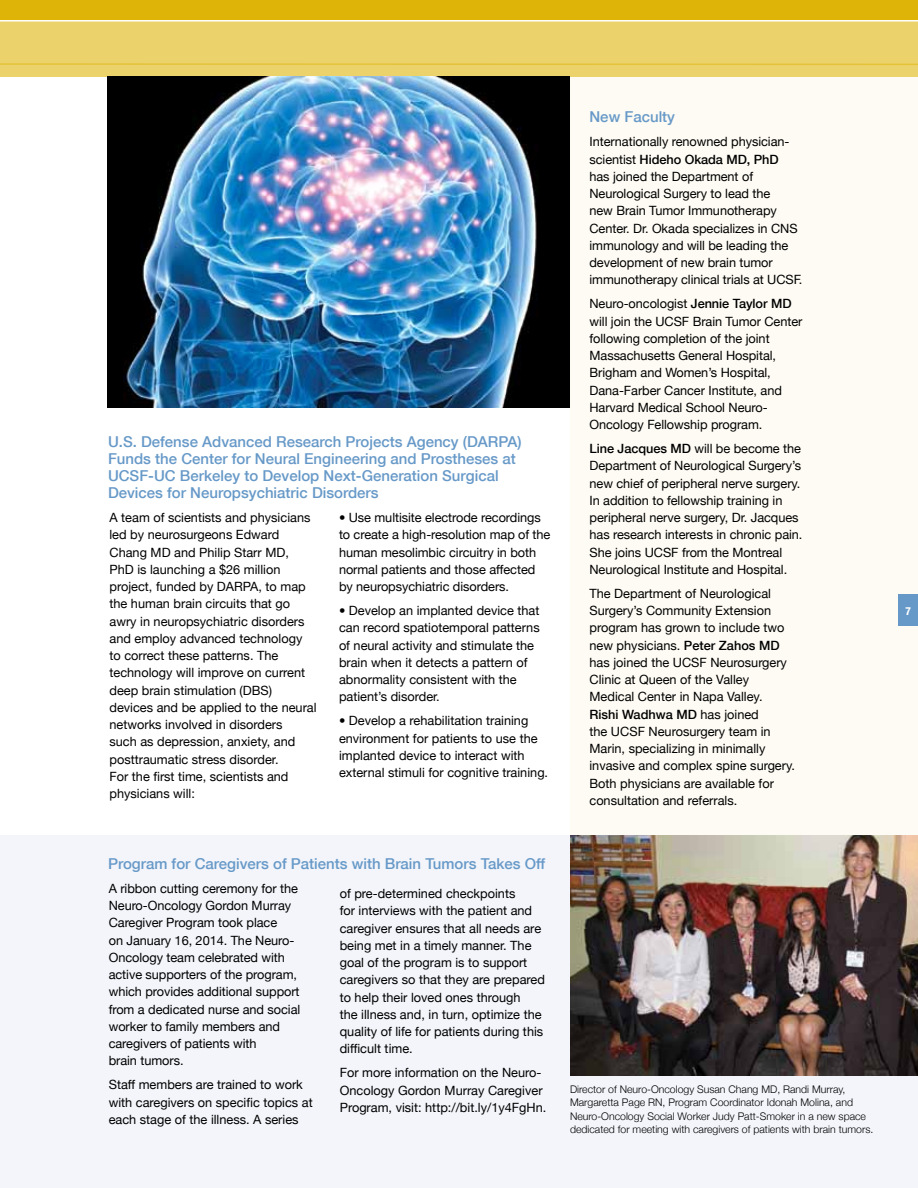
<style>
.page{position:relative;width:918px;height:1188px;background:#fff}
.page>*{position:absolute;margin:0;border:0;box-sizing:border-box;transform-origin:0 0}
.t1{font:500 15px/17.2px "Helvetica Neue";color:#6799c8}
.t2{font:12.75px/17.2px "Helvetica Neue";color:#000}
.t3{font:700 condensed 11.25px "Helvetica Neue";color:#fff}
.t4{font:300 10.5px/13.5px "Helvetica Neue";color:#000}
.s1{font-weight:500}
</style>
<div class="page">
<div style="left:0;top:836px;width:918px;height:352px;background:#f3f5fa"></div>
<div style="left:570px;top:0;width:348px;height:927px;background:#fdfbf3"></div>
<img style="left:570px;top:836px;width:348px;height:239px">
<div style="left:898px;top:594px;width:20px;height:31px;background:#6799c8"></div>
<div style="left:0;top:0;width:918px;height:77px;background:#deb408"></div>
<svg style="left:0;top:20px;width:918px;height:63px;background:#ead374"></svg>
<img style="left:108px;top:77px;width:462px;height:330px">
<p class="t1" style="left:108px;top:432px;width:415px">U.S. Defense Advanced Research Projects Agency (DARPA)<br>Funds the Center for Neural Engineering and Prostheses at UCSF-UC Berkeley to Develop Next-Generation Surgical Devices for Neuropsychiatric Disorders</p>
<p class="t2" style="left:339px;top:508px;width:213px">• Use multisite electrode recordings to create a high-resolution map of the human mesolimbic circuitry in both normal patients and those affected by neuropsychiatric disorders.</p>
<p class="t2" style="left:339px;top:601px;width:202px">• Develop an implanted device that can record spatiotemporal patterns of neural activity and stimulate the brain when it detects a pattern of abnormality consistent with the patient’s disorder.</p>
<p class="t2" style="left:339px;top:711px;width:211px">• Develop a rehabilitation training environment for patients to use the implanted device to interact with external stimuli for cognitive training.</p>
<p class="t2" style="left:110px;top:508px;width:209px">A team of scientists and physicians led by neurosurgeons Edward<br>Chang MD and Philip Starr MD,<br>PhD is launching a $26 million project, funded by DARPA, to map the human brain circuits that go awry in neuropsychiatric disorders and employ advanced technology to correct these patterns. The technology will improve on current deep brain stimulation (DBS) devices and be applied to the neural networks involved in disorders<br>such as depression, anxiety, and posttraumatic stress disorder.<br>For the first time, scientists and physicians will:</p>
<p class="t1" style="left:108px;top:855px;width:439px">Program for Caregivers of Patients with Brain Tumors Takes Off</p>
<p class="t1" style="left:590px;top:108px;width:87px">New Faculty</p>
<p class="t2" style="left:590px;top:132px;width:215px">Internationally renowned physician&shy;scientist <span class="s1">Hideho Okada MD, PhD<br></span>has joined the Department of Neurological Surgery to lead the<br>new Brain Tumor Immunotherapy Center. Dr. Okada specializes in CNS immunology and will be leading the development of new brain tumor immunotherapy clinical trials at UCSF.</p>
<p class="t2" style="left:590px;top:294px;width:214px">Neuro-oncologist <span class="s1">Jennie Taylor MD </span>will join the UCSF Brain Tumor Center following completion of the joint Massachusetts General Hospital, Brigham and Women’s Hospital, Dana-Farber Cancer Institute, and Harvard Medical School Neuro-Oncology Fellowship program.</p>
<p class="t2" style="left:590px;top:439px;width:215px"><span class="s1">Line Jacques MD</span> will be become the Department of Neurological Surgery’s new chief of peripheral nerve surgery.<br>In addition to fellowship training in peripheral nerve surgery, Dr. Jacques has research interests in chronic pain.<br>She joins UCSF from the Montreal Neurological Institute and Hospital.</p>
<p class="t2" style="left:590px;top:584px;width:207px">The Department of Neurological<br>Surgery’s Community Extension program has grown to include two new physicians. <span class="s1">Peter Zahos MD </span>has joined the UCSF Neurosurgery<br>Clinic at Queen of the Valley<br>Medical Center in Napa Valley.<br><span class="s1">Rishi Wadhwa MD</span> has joined<br>the UCSF Neurosurgery team in<br>Marin, specializing in minimally invasive and complex spine surgery.<br>Both physicians are available for consultation and referrals.</p>
<p class="t2" style="left:109px;top:879px;width:193px">A ribbon cutting ceremony for the<br>Neuro-Oncology Gordon Murray<br>Caregiver Program took place<br>on January 16, 2014. The Neuro-<br>Oncology team celebrated with active supporters of the program, which provides additional support from a dedicated nurse and social worker to family members and caregivers of patients with<br>brain tumors.</p>
<p class="t2" style="left:109px;top:1075px;width:205px">Staff members are trained to work with caregivers on specific topics at each stage of the illness. A series</p>
<p class="t4" style="left:570px;top:1082px;width:305px">Director of Neuro-Oncology Susan Chang MD, Randi Murray, Margaretta Page RN, Program Coordinator Idonah Molina, and Neuro-Oncology Social Worker Judy Patt-Smoker in a new space dedicated for meeting with caregivers of patients with brain tumors.</p>
<p class="t2" style="left:340px;top:884px;width:207px">of pre-determined checkpoints<br>for interviews with the patient and caregiver ensures that all needs are being met in a timely manner. The goal of the program is to support caregivers so that they are prepared to help their loved ones through<br>the illness and, in turn, optimize the quality of life for patients during this difficult time.</p>
<p class="t2" style="left:340px;top:1063px;width:208px">For more information on the Neuro-<br>Oncology Gordon Murray Caregiver<br>Program, visit: http://bit.ly/1y4FgHn.</p>
<p class="t3" style="left:906px;top:602px;width:7px">7</p>
</div>
